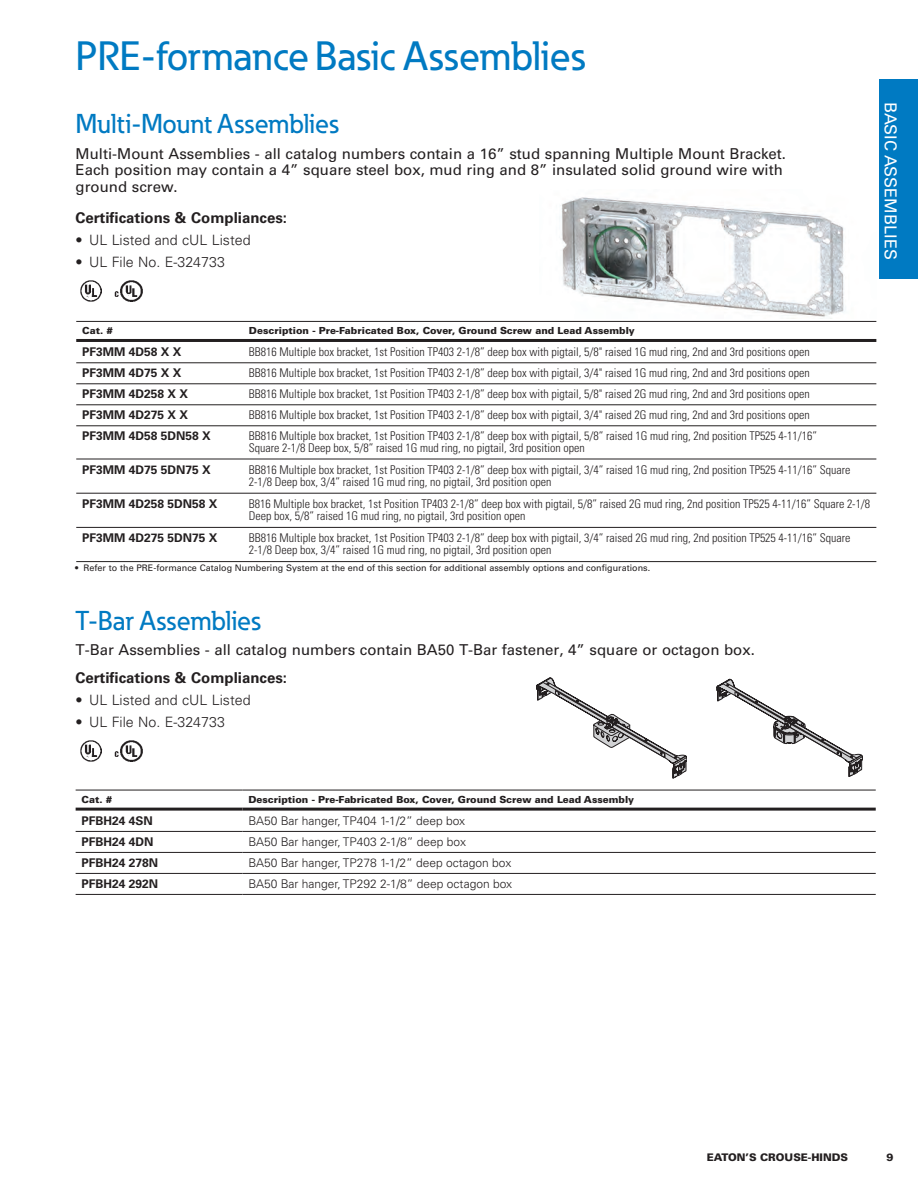
<style>
.page{position:relative;width:918px;height:1188px;background:#fff}
.page>*{position:absolute;margin:0;border:0;box-sizing:border-box;transform-origin:0 0}
.t1{font:500 40.5px "Eaton";color:#007ac2}
.t2{font:500 27px "Eaton";color:#007ac2}
.t3{font:16.5px "Univers LT Std";color:#fff}
.t4{font:15px/16.5px "Univers LT Std";color:#231f20}
.t5{font:700 15px "Univers LT Std";color:#231f20}
.t6{font:300 14.25px "Univers LT Std";color:#231f20}
.t7{font:300 condensed 12px/12px "Univers LT Std";color:#231f20}
.t8{font:700 12px "Univers LT Std";color:#231f20}
.t9{font:300 12px "Univers LT Std";color:#231f20}
.t10{font:900 10.5px "Univers LT Std";color:#231f20}
.t11{font:900 9.75px "Univers LT Std";color:#231f20}
.t12{font:9px "Univers LT Std";color:#231f20}
</style>
<div class="page">
<img style="left:81px;top:281px;width:20px;height:20px">
<img style="left:115px;top:280px;width:28px;height:22px">
<hr style="left:76px;top:363px;width:167px;height:1px;background:#231f20">
<hr style="left:243px;top:363px;width:633px;height:1px;background:#231f20">
<hr style="left:76px;top:384px;width:167px;height:1px;background:#231f20">
<hr style="left:243px;top:384px;width:633px;height:1px;background:#231f20">
<hr style="left:76px;top:405px;width:167px;height:1px;background:#231f20">
<hr style="left:243px;top:405px;width:633px;height:1px;background:#231f20">
<hr style="left:76px;top:426px;width:167px;height:1px;background:#231f20">
<hr style="left:243px;top:426px;width:633px;height:1px;background:#231f20">
<hr style="left:76px;top:459px;width:167px;height:1px;background:#231f20">
<hr style="left:243px;top:459px;width:633px;height:1px;background:#231f20">
<hr style="left:76px;top:493px;width:167px;height:1px;background:#231f20">
<hr style="left:243px;top:493px;width:633px;height:1px;background:#231f20">
<hr style="left:76px;top:527px;width:167px;height:1px;background:#231f20">
<hr style="left:243px;top:527px;width:633px;height:1px;background:#231f20">
<hr style="left:76px;top:561px;width:167px;height:1px;background:#231f20">
<hr style="left:243px;top:561px;width:633px;height:1px;background:#231f20">
<hr style="left:76px;top:321px;width:167px;height:1px;background:#231f20">
<hr style="left:243px;top:321px;width:633px;height:1px;background:#231f20">
<hr style="left:76px;top:339px;width:167px;height:3px;background:#231f20">
<hr style="left:243px;top:339px;width:633px;height:3px;background:#231f20">
<img style="left:561px;top:197px;width:284px;height:120px">
<img style="left:81px;top:741px;width:20px;height:20px">
<img style="left:115px;top:740px;width:28px;height:22px">
<svg style="left:537px;top:678px;width:150px;height:100px"></svg>
<svg style="left:717px;top:679px;width:146px;height:98px"></svg>
<hr style="left:76px;top:831px;width:166px;height:1px;background:#231f20">
<hr style="left:242px;top:831px;width:634px;height:1px;background:#231f20">
<hr style="left:76px;top:852px;width:166px;height:1px;background:#231f20">
<hr style="left:242px;top:852px;width:634px;height:1px;background:#231f20">
<hr style="left:76px;top:873px;width:166px;height:1px;background:#231f20">
<hr style="left:242px;top:873px;width:634px;height:1px;background:#231f20">
<hr style="left:76px;top:894px;width:166px;height:1px;background:#231f20">
<hr style="left:242px;top:894px;width:634px;height:1px;background:#231f20">
<hr style="left:76px;top:790px;width:166px;height:1px;background:#231f20">
<hr style="left:242px;top:790px;width:634px;height:1px;background:#231f20">
<hr style="left:76px;top:808px;width:166px;height:3px;background:#231f20">
<hr style="left:242px;top:808px;width:634px;height:3px;background:#231f20">
<div style="left:879px;top:79px;width:39px;height:200px;background:#007ac2"></div>
<h1 class="t1" style="left:76px;top:31px;width:511px">PRE-formance Basic Assemblies</h1>
<h2 class="t2" style="left:76px;top:107px;width:265px">Multi-Mount Assemblies</h2>
<p class="t4" style="left:76px;top:145px;width:712px">Multi-Mount Assemblies - all catalog numbers contain a 16” stud spanning Multiple Mount Bracket.<br>Each position may contain a 4” square steel box, mud ring and 8” insulated solid ground wire with ground screw.</p>
<p class="t5" style="left:76px;top:209px;width:213px">Certifications &amp; Compliances:</p>
<p class="t6" style="left:76px;top:231px;width:177px">• UL Listed and cUL Listed</p>
<p class="t6" style="left:76px;top:253px;width:151px">• UL File No. E-324733</p>
<h3 class="t3" style="left:900px;top:102px;width:160px;rotate:90deg">BASIC ASSEMBLIES</h3>
<p class="t11" style="left:82px;top:325px;width:32px">Cat. #</p>
<p class="t11" style="left:249px;top:325px;width:387px">Description - Pre-Fabricated Box, Cover, Ground Screw and Lead Assembly</p>
<p class="t8" style="left:82px;top:345px;width:101px">PF3MM 4D58 X X</p>
<p class="t7" style="left:249px;top:346px;width:562px">BB816 Multiple box bracket, 1st Position TP403 2-1/8” deep box with pigtail, 5/8" raised 1G mud ring, 2nd and 3rd positions open</p>
<p class="t8" style="left:82px;top:366px;width:101px">PF3MM 4D75 X X</p>
<p class="t7" style="left:249px;top:367px;width:562px">BB816 Multiple box bracket, 1st Position TP403 2-1/8” deep box with pigtail, 3/4" raised 1G mud ring, 2nd and 3rd positions open</p>
<p class="t8" style="left:82px;top:387px;width:108px">PF3MM 4D258 X X</p>
<p class="t7" style="left:249px;top:388px;width:562px">BB816 Multiple box bracket, 1st Position TP403 2-1/8” deep box with pigtail, 5/8" raised 2G mud ring, 2nd and 3rd positions open</p>
<p class="t8" style="left:82px;top:408px;width:108px">PF3MM 4D275 X X</p>
<p class="t7" style="left:249px;top:409px;width:562px">BB816 Multiple box bracket, 1st Position TP403 2-1/8” deep box with pigtail, 3/4" raised 2G mud ring, 2nd and 3rd positions open</p>
<p class="t8" style="left:82px;top:429px;width:130px">PF3MM 4D58 5DN58 X</p>
<p class="t7" style="left:249px;top:430px;width:570px">BB816 Multiple box bracket, 1st Position TP403 2-1/8” deep box with pigtail, 5/8” raised 1G mud ring, 2nd position TP525 4-11/16”<br>Square 2-1/8 Deep box, 5/8” raised 1G mud ring, no pigtail, 3rd position open</p>
<p class="t8" style="left:82px;top:462px;width:130px">PF3MM 4D75 5DN75 X</p>
<p class="t7" style="left:249px;top:463px;width:603px">BB816 Multiple box bracket, 1st Position TP403 2-1/8” deep box with pigtail, 3/4” raised 1G mud ring, 2nd position TP525 4-11/16” Square<br>2-1/8 Deep box, 3/4” raised 1G mud ring, no pigtail, 3rd position open</p>
<p class="t8" style="left:82px;top:497px;width:137px">PF3MM 4D258 5DN58 X</p>
<p class="t7" style="left:249px;top:498px;width:623px">B816 Multiple box bracket, 1st Position TP403 2-1/8” deep box with pigtail, 5/8” raised 2G mud ring, 2nd position TP525 4-11/16” Square 2-1/8<br>Deep box, 5/8” raised 1G mud ring, no pigtail, 3rd position open</p>
<p class="t8" style="left:82px;top:531px;width:137px">PF3MM 4D275 5DN75 X</p>
<p class="t7" style="left:249px;top:532px;width:603px">BB816 Multiple box bracket, 1st Position TP403 2-1/8” deep box with pigtail, 3/4” raised 2G mud ring, 2nd position TP525 4-11/16” Square<br>2-1/8 Deep box, 3/4” raised 1G mud ring, no pigtail, 3rd position open</p>
<p class="t12" style="left:75px;top:563px;width:577px">• Refer to the PRE-formance Catalog Numbering System at the end of this section for additional assembly options and configurations.</p>
<h2 class="t2" style="left:76px;top:604px;width:187px">T-Bar Assemblies</h2>
<p class="t4" style="left:76px;top:642px;width:681px">T-Bar Assemblies - all catalog numbers contain BA50 T-Bar fastener, 4” square or octagon box.</p>
<p class="t5" style="left:76px;top:669px;width:213px">Certifications &amp; Compliances:</p>
<p class="t6" style="left:76px;top:691px;width:177px">• UL Listed and cUL Listed</p>
<p class="t6" style="left:76px;top:713px;width:151px">• UL File No. E-324733</p>
<p class="t11" style="left:82px;top:793px;width:32px">Cat. #</p>
<p class="t11" style="left:248px;top:793px;width:387px">Description - Pre-Fabricated Box, Cover, Ground Screw and Lead Assembly</p>
<p class="t8" style="left:82px;top:814px;width:73px">PFBH24 4SN</p>
<p class="t9" style="left:248px;top:814px;width:218px">BA50 Bar hanger, TP404 1-1/2” deep box</p>
<p class="t8" style="left:82px;top:835px;width:74px">PFBH24 4DN</p>
<p class="t9" style="left:248px;top:835px;width:219px">BA50 Bar hanger, TP403 2-1/8” deep box</p>
<p class="t8" style="left:82px;top:856px;width:78px">PFBH24 278N</p>
<p class="t9" style="left:248px;top:856px;width:265px">BA50 Bar hanger, TP278 1-1/2” deep octagon box</p>
<p class="t8" style="left:82px;top:877px;width:78px">PFBH24 292N</p>
<p class="t9" style="left:248px;top:877px;width:265px">BA50 Bar hanger, TP292 2-1/8” deep octagon box</p>
<p class="t10" style="left:707px;top:1150px;width:143px">EATON’S CROUSE-HINDS</p>
<p class="t10" style="left:887px;top:1150px;width:9px">9</p>
</div>
